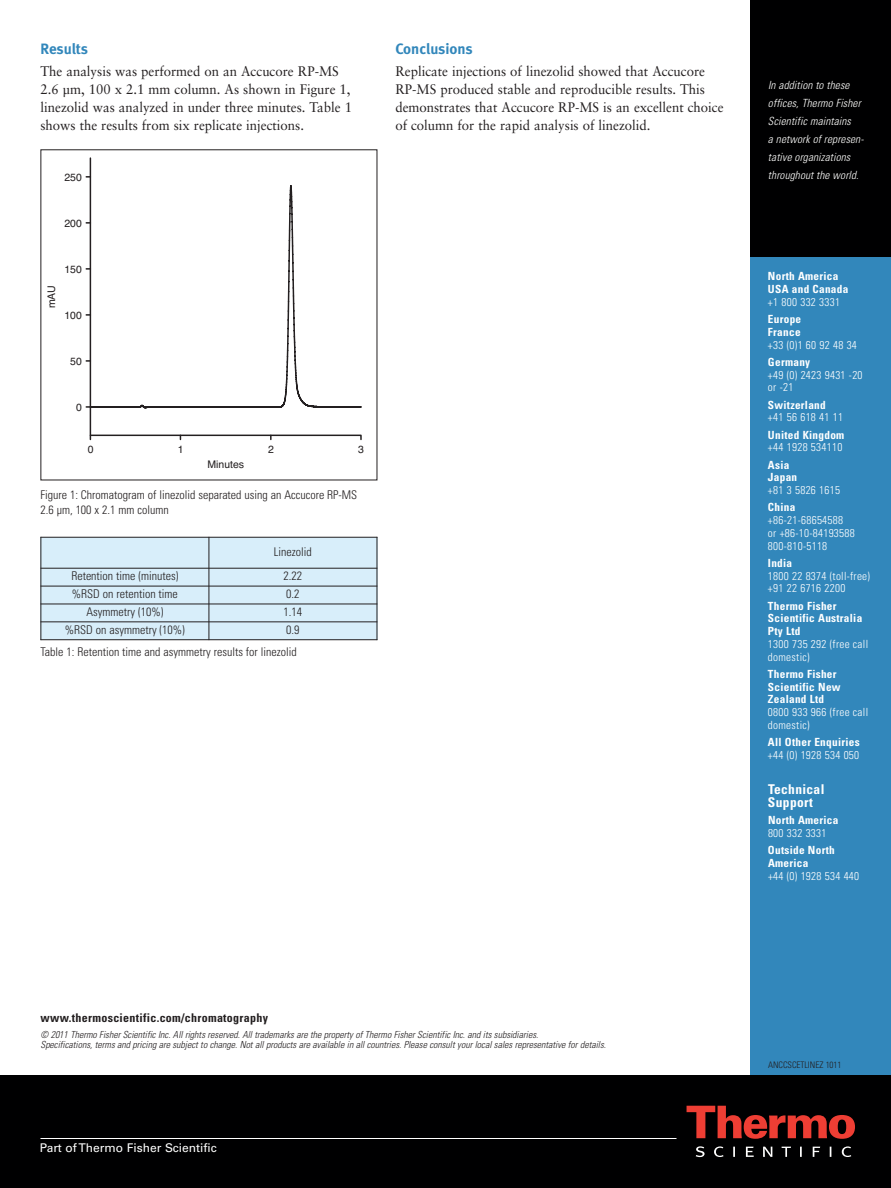
<style>
.page{position:relative;width:891px;height:1188px;background:#fff}
.page>*{position:absolute;margin:0;border:0;box-sizing:border-box;transform-origin:0 0}
.t1{font:15px "Meta Bold LF";letter-spacing:-.005em;color:#3287bb}
.t2{font:13.8px/18px "Sabon";color:#231f20;scale:.95 1}
.t3{font:700 condensed 13.5px/12.8px "Univers";letter-spacing:.025em;color:#fff}
.t4{font:300 condensed 12px/15px "Univers";color:#231f20}
.t5{font:700 condensed 12px "Univers";letter-spacing:.025em;color:#231f20}
.t6{font:12px "Univers";color:#fff}
.t7{font:300 condensed 11.25px/12.8px "Univers";letter-spacing:.025em;color:#fff}
.t8{font:700 condensed 11.25px/12.8px "Univers";letter-spacing:.025em;color:#fff}
.t9{font:italic 300 condensed 11.25px/18px "Univers";letter-spacing:.01em;color:#fff}
.t10{font:10.5px "Helvetica";color:#231f20}
.t11{font:italic 300 condensed 9.75px/10.2px "Univers";color:#231f20}
.t12{font:300 condensed 9px "Univers";color:#231f20}
</style>
<div class="page">
<div style="left:750px;top:257px;width:141px;height:931px;background:#3287bb"></div>
<div style="left:0;top:1076px;width:891px;height:112px;background:#000001"></div>
<div style="left:750px;top:0;width:141px;height:257px;background:#000001"></div>
<svg style="left:687px;top:1106px;width:168px;height:33px"></svg>
<svg style="left:696px;top:1146px;width:155px;height:11px"></svg>
<hr style="left:40px;top:1138px;width:636px;height:1px;background:#fff">
<hr style="left:90px;top:158px;width:1px;height:281px;background:#231f20">
<svg style="left:89px;top:434px;width:273px;height:7px"></svg>
<svg style="left:86px;top:186px;width:276px;height:222px"></svg>
<div style="left:40px;top:537px;width:169px;height:31px;background:#d8eefa"></div>
<div style="left:209px;top:537px;width:168px;height:31px;background:#d8eefa"></div>
<div style="left:40px;top:568px;width:169px;height:18px;background:#d8eefa"></div>
<div style="left:209px;top:568px;width:168px;height:18px;background:#d8eefa"></div>
<div style="left:40px;top:586px;width:169px;height:18px;background:#d8eefa"></div>
<div style="left:209px;top:586px;width:168px;height:18px;background:#d8eefa"></div>
<div style="left:40px;top:604px;width:169px;height:18px;background:#d8eefa"></div>
<div style="left:209px;top:604px;width:168px;height:18px;background:#d8eefa"></div>
<div style="left:40px;top:622px;width:169px;height:18px;background:#d8eefa"></div>
<div style="left:209px;top:622px;width:168px;height:18px;background:#d8eefa"></div>
<hr style="left:40px;top:537px;width:1px;height:103px;background:#231f20">
<hr style="left:209px;top:537px;width:1px;height:103px;background:#231f20">
<hr style="left:377px;top:537px;width:1px;height:103px;background:#231f20">
<hr style="left:40px;top:537px;width:337px;height:1px;background:#231f20">
<hr style="left:40px;top:568px;width:337px;height:1px;background:#231f20">
<hr style="left:40px;top:586px;width:337px;height:1px;background:#231f20">
<hr style="left:40px;top:604px;width:337px;height:1px;background:#231f20">
<hr style="left:40px;top:621px;width:337px;height:1px;background:#231f20">
<hr style="left:40px;top:639px;width:337px;height:1px;background:#231f20">
<p class="t1" style="left:40px;top:43px;width:49px">Results</p>
<p class="t2" style="left:41px;top:64px;width:329px">The analysis was performed on an Accucore RP-MS 2.6 µm, 100 x 2.1 mm column. As shown in Figure 1, linezolid was analyzed in under three minutes. Table 1 shows the results from six replicate injections.</p>
<p class="t10" style="left:64px;top:169px;width:19px">250</p>
<p class="t10" style="left:64px;top:215px;width:19px">200</p>
<p class="t10" style="left:43px;top:308px;width:25px;rotate:-90deg">mAU</p>
<p class="t10" style="left:64px;top:261px;width:19px">150</p>
<p class="t10" style="left:64px;top:307px;width:19px">100</p>
<p class="t10" style="left:70px;top:353px;width:13px">50</p>
<p class="t10" style="left:76px;top:399px;width:7px">0</p>
<p class="t10" style="left:88px;top:441px;width:7px">0</p>
<p class="t10" style="left:178px;top:441px;width:7px">1</p>
<p class="t10" style="left:268px;top:441px;width:7px">2</p>
<p class="t10" style="left:358px;top:441px;width:7px">3</p>
<p class="t10" style="left:207px;top:456px;width:38px">Minutes</p>
<p class="t4" style="left:41px;top:489px;width:318px">Figure 1: Chromatogram of linezolid separated using an Accucore RP-MS<br>2.6 µm, 100 x 2.1 mm column</p>
<p class="t4" style="left:274px;top:545px;width:39px">Linezolid</p>
<p class="t4" style="left:71px;top:569px;width:109px">Retention time (minutes)</p>
<p class="t4" style="left:284px;top:569px;width:20px">2.22</p>
<p class="t4" style="left:72px;top:587px;width:108px">%RSD on retention time</p>
<p class="t4" style="left:286px;top:587px;width:15px">0.2</p>
<p class="t4" style="left:86px;top:605px;width:78px">Asymmetry (10%)</p>
<p class="t4" style="left:284px;top:605px;width:20px">1.14</p>
<p class="t4" style="left:65px;top:623px;width:122px">%RSD on asymmetry (10%)</p>
<p class="t4" style="left:286px;top:623px;width:15px">0.9</p>
<p class="t4" style="left:40px;top:645px;width:258px">Table 1: Retention time and asymmetry results for linezolid</p>
<p class="t1" style="left:395px;top:43px;width:79px">Conclusions</p>
<p class="t2" style="left:395px;top:64px;width:347px">Replicate injections of linezolid showed that Accucore RP-MS produced stable and reproducible results. This demonstrates that Accucore RP-MS is an excellent choice of column for the rapid analysis of linezolid.</p>
<p class="t9" style="left:768px;top:77px;width:96px">In addition to these offices, Thermo Fisher<br>Scientific maintains<br>a network of represen&shy;tative organizations throughout the world.</p>
<p class="t8" style="left:768px;top:271px;width:82px">North America<br>USA and Canada</p>
<p class="t7" style="left:768px;top:297px;width:74px">+1 800 332 3331</p>
<p class="t8" style="left:768px;top:314px;width:35px">Europe<br>France</p>
<p class="t7" style="left:768px;top:339px;width:90px">+33 (0)1 60 92 48 34</p>
<p class="t8" style="left:768px;top:356px;width:44px">Germany</p>
<p class="t7" style="left:768px;top:369px;width:96px">+49 (0) 2423 9431 -20 or -21</p>
<p class="t8" style="left:768px;top:399px;width:59px">Switzerland</p>
<p class="t7" style="left:768px;top:412px;width:77px">+41 56 618 41 11</p>
<p class="t8" style="left:768px;top:429px;width:78px">United Kingdom</p>
<p class="t7" style="left:768px;top:442px;width:76px">+44 1928 534110</p>
<p class="t8" style="left:768px;top:459px;width:31px">Asia<br>Japan</p>
<p class="t7" style="left:768px;top:485px;width:74px">+81 3 5826 1615</p>
<p class="t8" style="left:768px;top:502px;width:29px">China</p>
<p class="t7" style="left:768px;top:515px;width:88px">+86-21-68654588<br>or +86-10-84193588<br>800-810-5118</p>
<p class="t8" style="left:768px;top:557px;width:26px">India</p>
<p class="t7" style="left:768px;top:570px;width:104px">1800 22 8374 (toll-free) +91 22 6716 2200</p>
<p class="t8" style="left:768px;top:600px;width:96px">Thermo Fisher<br>Scientific Australia<br>Pty Ltd</p>
<p class="t7" style="left:768px;top:639px;width:102px">1300 735 292 (free call domestic)</p>
<p class="t8" style="left:768px;top:668px;width:74px">Thermo Fisher<br>Scientific New<br>Zealand Ltd</p>
<p class="t7" style="left:768px;top:707px;width:102px">0800 933 966 (free call domestic)</p>
<p class="t8" style="left:768px;top:737px;width:93px">All Other Enquiries</p>
<p class="t7" style="left:768px;top:750px;width:93px">+44 (0) 1928 534 050</p>
<p class="t3" style="left:768px;top:784px;width:58px">Technical<br>Support</p>
<p class="t8" style="left:768px;top:815px;width:72px">North America</p>
<p class="t7" style="left:768px;top:828px;width:60px">800 332 3331</p>
<p class="t8" style="left:768px;top:845px;width:68px">Outside North<br>America</p>
<p class="t7" style="left:768px;top:870px;width:93px">+44 (0) 1928 534 440</p>
<p class="t5" style="left:40px;top:1013px;width:229px">www.thermoscientific.com/chromatography</p>
<p class="t11" style="left:40px;top:1030px;width:567px">© 2011 Thermo Fisher Scientific Inc. All rights reserved. All trademarks are the property of Thermo Fisher Scientific Inc. and its subsidiaries.<br>Specifications, terms and pricing are subject to change. Not all products are available in all countries. Please consult your local sales representative for details.</p>
<p class="t6" style="left:40px;top:1144px;width:178px">Part ofThermo Fisher Scientific</p>
<p class="t12" style="left:768px;top:1062px;width:75px">ANCCSCETLINEZ 1011</p>
</div>
